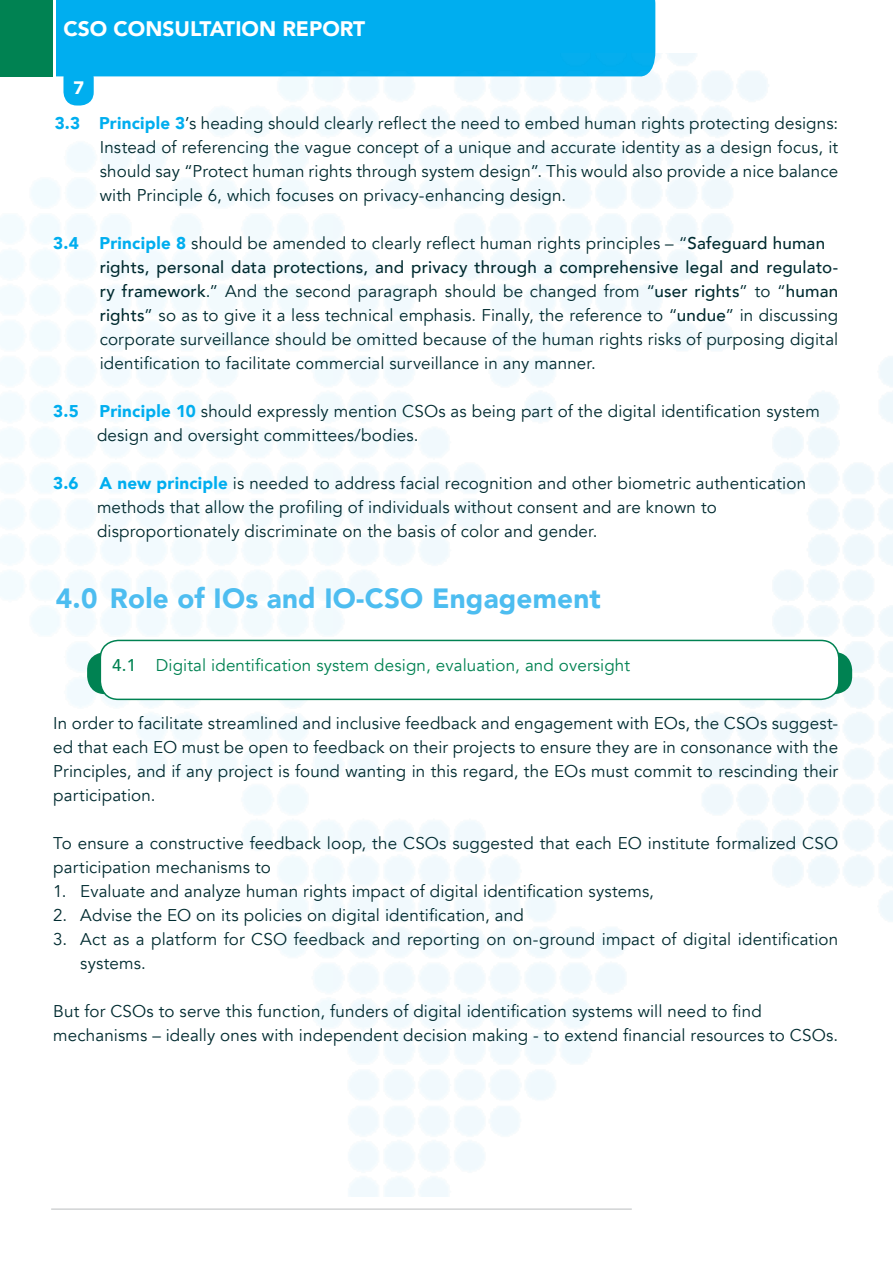
<style>
.page{position:relative;width:893px;height:1263px;background:#fff}
.page>*{position:absolute;margin:0;border:0;box-sizing:border-box;transform-origin:0 0}
.t1{font:900 27.75px "Avenir";letter-spacing:.01em;color:#4dbdf0}
.t2{font:900 21px "Avenir";color:#fff}
.t3{font:900 18px "Avenir";color:#fff}
.t4{font:16.95px/24px "Avenir";letter-spacing:.01em;color:#002b30}
.t5{font:16.95px "Avenir";letter-spacing:.01em;color:#008252}
.s1{font-weight:900;color:#00aeef}
.s2{font-weight:500}
</style>
<div class="page">
<div style="left:56px;top:0;width:599px;height:54px;background:#00aeef"></div>
<hr style="left:51px;top:1208px;width:581px;height:2px;background:#d1d3d4">
<div style="left:0;top:0;width:53px;height:76px;background:#008252"></div>
<img style="left:0;top:54px;width:893px;height:1143px">
<div style="left:63px;top:65px;width:31px;height:41px;background:#00aeef;border-radius:14px"></div>
<div style="left:87px;top:652px;width:765px;height:42px;background:#008252;border-radius:18px"></div>
<div style="left:100px;top:640px;width:739px;height:59px;background:#fff;border-radius:18px"></div>
<div style="left:100px;top:640px;width:740px;height:60px;border:2px solid #008252;border-radius:18px"></div>
<p class="t2" style="left:63px;top:20px;width:303px">CSO CONSULTATION REPORT</p>
<p class="t3" style="left:74px;top:81px;width:12px">7</p>
<p class="t4" style="left:100px;top:111px;width:740px;text-align:justify;text-indent:-45px"><span class="s1">3.3 Principle 3</span>’s heading should clearly reflect the need to embed human rights protecting designs:<br>Instead of referencing the vague concept of a unique and accurate identity as a design focus, it should say “Protect human rights through system design”. This would also provide a nice balance with Principle 6, which focuses on privacy-enhancing design.</p>
<p class="t4" style="left:100px;top:231px;width:740px;text-indent:-46px"><span class="s1">3.4 Principle 8</span> should be amended to clearly reflect human rights principles – “<span class="s2">Safeguard human rights, personal data protections, and privacy through a comprehensive legal and regulato&shy;ry framework</span>.” And the second paragraph should be changed from “<span class="s2">user rights</span>” to “<span class="s2">human rights</span>” so as to give it a less technical emphasis. Finally, the reference to “<span class="s2">undue</span>” in discussing corporate surveillance should be omitted because of the human rights risks of purposing digital identification to facilitate commercial surveillance in any manner.</p>
<p class="t4" style="left:97px;top:399px;width:724px;text-indent:-44px"><span class="s1">3.5 Principle 10</span> should expressly mention CSOs as being part of the digital identification system design and oversight committees/bodies.</p>
<p class="t4" style="left:97px;top:471px;width:711px;text-indent:-44px"><span class="s1">3.6 A new principle</span> is needed to address facial recognition and other biometric authentication methods that allow the profiling of individuals without consent and are known to disproportionately discriminate on the basis of color and gender.</p>
<h1 class="t1" style="left:56px;top:574px;width:546px">4.0 Role of IOs and IO-CSO Engagement</h1>
<p class="t5" style="left:112px;top:655px;width:519px"><span class="s2">4.1</span> Digital identification system design, evaluation, and oversight</p>
<p class="t4" style="left:53px;top:711px;width:786px;text-align:justify">In order to facilitate streamlined and inclusive feedback and engagement with EOs, the CSOs suggest&shy;ed that each EO must be open to feedback on their projects to ensure they are in consonance with the Principles, and if any project is found wanting in this regard, the EOs must commit to rescinding their participation.</p>
<p class="t4" style="left:53px;top:831px;width:786px">To ensure a constructive feedback loop, the CSOs suggested that each EO institute formalized CSO participation mechanisms to</p>
<p class="t4" style="left:53px;top:879px;width:602px">1. Evaluate and analyze human rights impact of digital identification systems,</p>
<p class="t4" style="left:53px;top:903px;width:472px">2. Advise the EO on its policies on digital identification, and</p>
<p class="t4" style="left:80px;top:927px;width:759px;text-indent:-27px">3. Act as a platform for CSO feedback and reporting on on-ground impact of digital identification systems.</p>
<p class="t4" style="left:53px;top:999px;width:786px">But for CSOs to serve this function, funders of digital identification systems will need to find mechanisms – ideally ones with independent decision making - to extend financial resources to CSOs.</p>
</div>
